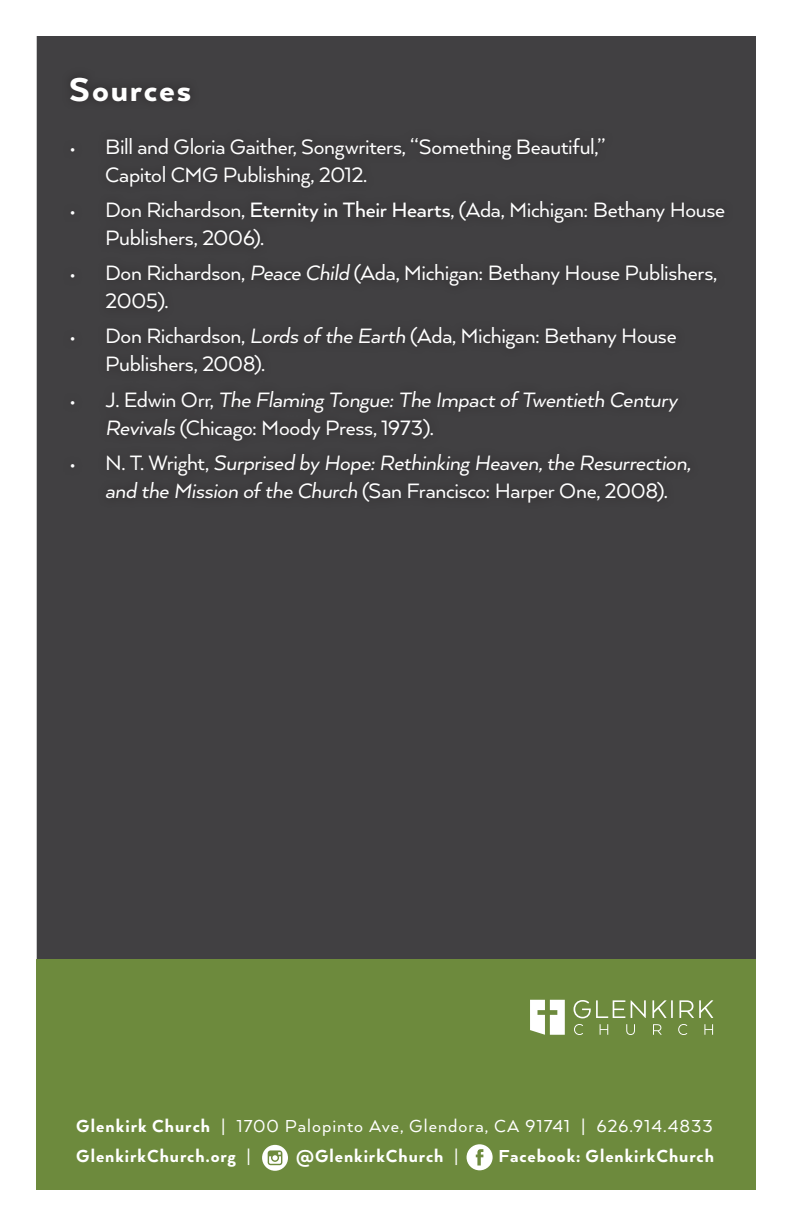
<style>
.page{position:relative;width:792px;height:1224px;background:#fff}
.page>*{position:absolute;margin:0;border:0;box-sizing:border-box;transform-origin:0 0}
.Header_1{font:800 38px "Arquitecta";letter-spacing:.045em;color:#fff}
.t1{font:24px/28px "Arquitecta";letter-spacing:-.015em;color:#fff}
.t2{font:italic 24px/28px "Arquitecta";letter-spacing:-.015em;color:#fff}
.t3{font:20px "Arquitecta";letter-spacing:.045em;color:#fff}
.t4{font:800 20px "Arquitecta";letter-spacing:.045em;color:#fff}
.s1{font-weight:500}
.s2{font-style:italic}
.s3{font-style:normal}
.s4{font-weight:800}
.s5{font-weight:400}
</style>
<div class="page">
<div style="left:37px;top:36px;width:719px;height:923px;background:#414042"></div>
<div style="left:36px;top:959px;width:720px;height:230px;background:#6d8a3d"></div>
<svg style="left:574px;top:1000px;width:51px;height:18px"></svg>
<svg style="left:631px;top:1000px;width:15px;height:18px"></svg>
<svg style="left:652px;top:1000px;width:21px;height:18px"></svg>
<svg style="left:679px;top:1000px;width:34px;height:18px"></svg>
<svg style="left:530px;top:1000px;width:35px;height:35px"></svg>
<svg style="left:574px;top:1024px;width:9px;height:11px"></svg>
<svg style="left:600px;top:1024px;width:8px;height:11px"></svg>
<svg style="left:626px;top:1024px;width:9px;height:11px"></svg>
<svg style="left:653px;top:1024px;width:9px;height:11px"></svg>
<svg style="left:678px;top:1024px;width:9px;height:11px"></svg>
<svg style="left:704px;top:1024px;width:9px;height:11px"></svg>
<svg style="left:467px;top:1144px;width:26px;height:26px"></svg>
<svg style="left:262px;top:1145px;width:26px;height:26px"></svg>
<div style="left:61px;top:66px;width:673px;height:445px;background:#403f41"></div>
<p class="Header_1" style="left:69px;top:65px;width:124px">Sources</p>
<p class="t1" style="left:105px;top:132px;width:502px;text-indent:-36px">• Bill and Gloria Gaither, Songwriters, “Something Beautiful,”<br>Capitol CMG Publishing, 2012.</p>
<p class="t1" style="left:105px;top:195px;width:622px;text-indent:-36px">• Don Richardson, <span class="s1">Eternity in Their Hearts</span>, (Ada, Michigan: Bethany House<br>Publishers, 2006).</p>
<p class="t1" style="left:105px;top:258px;width:613px;text-indent:-36px">• Don Richardson, <span class="s2">Peace Child</span> (Ada, Michigan: Bethany House Publishers,<br>2005).</p>
<p class="t1" style="left:105px;top:321px;width:573px;text-indent:-36px">• Don Richardson, <span class="s2">Lords of the Earth</span> (Ada, Michigan: Bethany House<br>Publishers, 2008).</p>
<p class="t2" style="left:105px;top:384px;width:574px;text-indent:-36px"><span class="s3">• J. Edwin Orr,</span> The Flaming Tongue: The Impact of Twentieth Century<br>Revivals <span class="s3">(Chicago: Moody Press, 1973).</span></p>
<p class="t2" style="left:69px;top:448px;width:623px;text-align:center"><span class="s3">• N. T. Wright,</span> Surprised by Hope: Rethinking Heaven, the Resurrection, and the Mission of the Church <span class="s3">(San Francisco: Harper One, 2008).</span></p>
<p class="t3" style="left:76px;top:1114px;width:638px"><span class="s4">Glenkirk Church</span> | 1700 Palopinto Ave, Glendora, CA 91741 | 626.914.4833</p>
<p class="t4" style="left:76px;top:1144px;width:176px">GlenkirkChurch.org <span class="s5">|</span></p>
<p class="t4" style="left:296px;top:1144px;width:164px">@GlenkirkChurch <span class="s5">|</span></p>
<p class="t4" style="left:498px;top:1144px;width:217px">Facebook: GlenkirkChurch</p>
</div>
